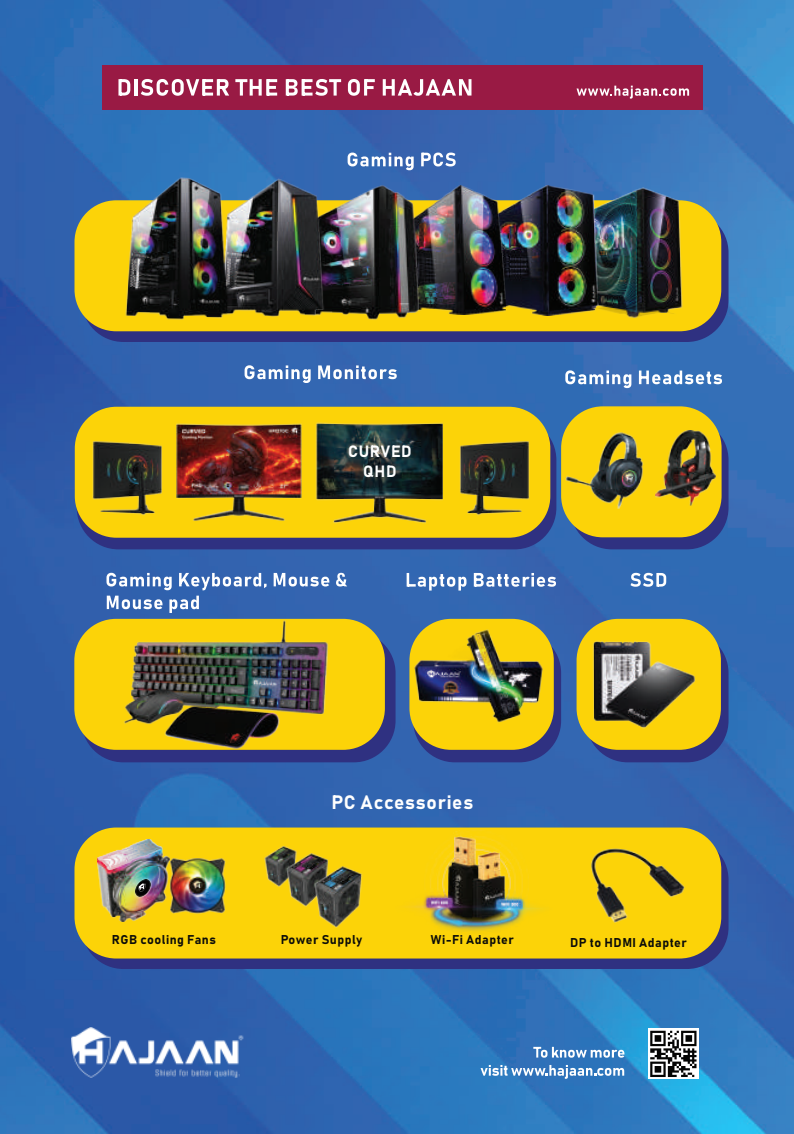
<style>
.page{position:relative;width:794px;height:1134px;background:#fff}
.page>*{position:absolute;margin:0;border:0;box-sizing:border-box;transform-origin:0 0}
.t1{font:19.25px "Bahnschrift";letter-spacing:.04em;color:#fff}
.t2{font:16px/19.2px "Bahnschrift";letter-spacing:.04em;color:#fff;text-align:center}
.t3{font:12.5px "Bahnschrift";letter-spacing:.04em;color:#0c0d0a}
</style>
<div class="page">
<img style="left:0;top:0;width:794px;height:1134px">
<div style="left:102px;top:65px;width:600px;height:45px;background:#991a44"></div>
<svg style="left:118px;top:79px;width:12px;height:17px"></svg>
<hr style="left:134px;top:79px;width:3px;height:17px;background:#fff">
<svg style="left:141px;top:79px;width:88px;height:17px"></svg>
<hr style="left:240px;top:80px;width:3px;height:16px;background:#fff">
<hr style="left:259px;top:79px;width:3px;height:17px;background:#fff">
<svg style="left:235px;top:79px;width:26px;height:10px"></svg>
<hr style="left:250px;top:79px;width:3px;height:17px;background:#fff">
<svg style="left:269px;top:79px;width:8px;height:17px"></svg>
<hr style="left:266px;top:79px;width:3px;height:17px;background:#fff">
<svg style="left:286px;top:79px;width:55px;height:17px"></svg>
<svg style="left:348px;top:79px;width:27px;height:17px"></svg>
<hr style="left:364px;top:79px;width:3px;height:17px;background:#fff">
<hr style="left:383px;top:79px;width:3px;height:17px;background:#fff">
<svg style="left:384px;top:79px;width:87px;height:17px"></svg>
<svg style="left:576px;top:86px;width:113px;height:13px"></svg>
<div style="left:82px;top:211px;width:646px;height:131px;background:#2f3181;border-radius:42px"></div>
<div style="left:82px;top:838px;width:646px;height:131px;background:#2f3181;border-radius:42px"></div>
<div style="left:77px;top:418px;width:479px;height:131px;background:#2f3181;border-radius:42px"></div>
<div style="left:81px;top:631px;width:314px;height:131px;background:#2f3181;border-radius:42px"></div>
<div style="left:413px;top:631px;width:148px;height:131px;background:#2f3181;border-radius:42px"></div>
<div style="left:586px;top:631px;width:142px;height:131px;background:#2f3181;border-radius:42px"></div>
<div style="left:570px;top:418px;width:158px;height:131px;background:#2f3181;border-radius:42px"></div>
<div style="left:74px;top:200px;width:647px;height:131px;background:#fcd308;border-radius:42px"></div>
<div style="left:74px;top:827px;width:647px;height:131px;background:#fcd308;border-radius:42px"></div>
<div style="left:75px;top:407px;width:475px;height:131px;background:#fcd308;border-radius:42px"></div>
<div style="left:561px;top:406px;width:160px;height:131px;background:#fcd308;border-radius:42px"></div>
<div style="left:74px;top:619px;width:311px;height:131px;background:#fcd308;border-radius:42px"></div>
<div style="left:409px;top:619px;width:145px;height:131px;background:#fcd308;border-radius:42px"></div>
<div style="left:576px;top:619px;width:145px;height:131px;background:#fcd308;border-radius:42px"></div>
<svg style="left:347px;top:153px;width:67px;height:9px"></svg>
<svg style="left:421px;top:153px;width:35px;height:13px"></svg>
<svg style="left:244px;top:365px;width:67px;height:18px"></svg>
<svg style="left:318px;top:365px;width:79px;height:14px"></svg>
<svg style="left:565px;top:370px;width:66px;height:18px"></svg>
<svg style="left:639px;top:370px;width:83px;height:14px"></svg>
<svg style="left:106px;top:573px;width:13px;height:17px"></svg>
<svg style="left:336px;top:573px;width:11px;height:13px"></svg>
<svg style="left:107px;top:596px;width:12px;height:13px"></svg>
<hr style="left:406px;top:573px;width:3px;height:14px;background:#fff">
<svg style="left:408px;top:577px;width:58px;height:13px"></svg>
<svg style="left:474px;top:573px;width:82px;height:14px"></svg>
<svg style="left:630px;top:573px;width:36px;height:14px"></svg>
<img style="left:459px;top:441px;width:86px;height:77px">
<img style="left:77px;top:441px;width:86px;height:77px">
<img style="left:315px;top:422px;width:128px;height:102px">
<img style="left:176px;top:423px;width:125px;height:98px">
<img style="left:98px;top:839px;width:72px;height:82px">
<img style="left:135px;top:880px;width:16px;height:16px">
<img style="left:98px;top:840px;width:64px;height:30px">
<img style="left:655px;top:431px;width:60px;height:75px">
<img style="left:414px;top:629px;width:129px;height:94px">
<img style="left:592px;top:640px;width:103px;height:89px">
<img style="left:591px;top:848px;width:94px;height:74px">
<img style="left:72px;top:1027px;width:174px;height:52px">
<svg style="left:648px;top:1028px;width:50px;height:51px"></svg>
<svg style="left:650px;top:1031px;width:46px;height:46px"></svg>
<svg style="left:533px;top:1047px;width:91px;height:11px"></svg>
<svg style="left:480px;top:1065px;width:144px;height:14px"></svg>
<img style="left:170px;top:858px;width:55px;height:55px">
<img style="left:264px;top:845px;width:33px;height:42px">
<img style="left:282px;top:852px;width:46px;height:55px">
<img style="left:306px;top:865px;width:57px;height:63px">
<img style="left:407px;top:831px;width:136px;height:101px">
<img style="left:559px;top:180px;width:150px;height:150px">
<img style="left:493px;top:185px;width:105px;height:131px">
<img style="left:454px;top:186px;width:51px;height:129px">
<img style="left:328px;top:162px;width:126px;height:170px">
<img style="left:112px;top:135px;width:216px;height:217px">
<img style="left:565px;top:432px;width:79px;height:77px">
<img style="left:119px;top:570px;width:216px;height:216px">
<p class="t2" style="left:348px;top:442px;width:65px">CURVED<br>QHD</p>
<h1 class="t1" style="left:331px;top:790px;width:143px">PC Accessories</h1>
<p class="t3" style="left:112px;top:931px;width:106px">RGB cooling Fans</p>
<p class="t3" style="left:281px;top:931px;width:83px">Power Supply</p>
<p class="t3" style="left:431px;top:931px;width:84px">Wi-Fi Adapter</p>
<p class="t3" style="left:570px;top:934px;width:118px">DP to HDMI Adapter</p>
</div>
